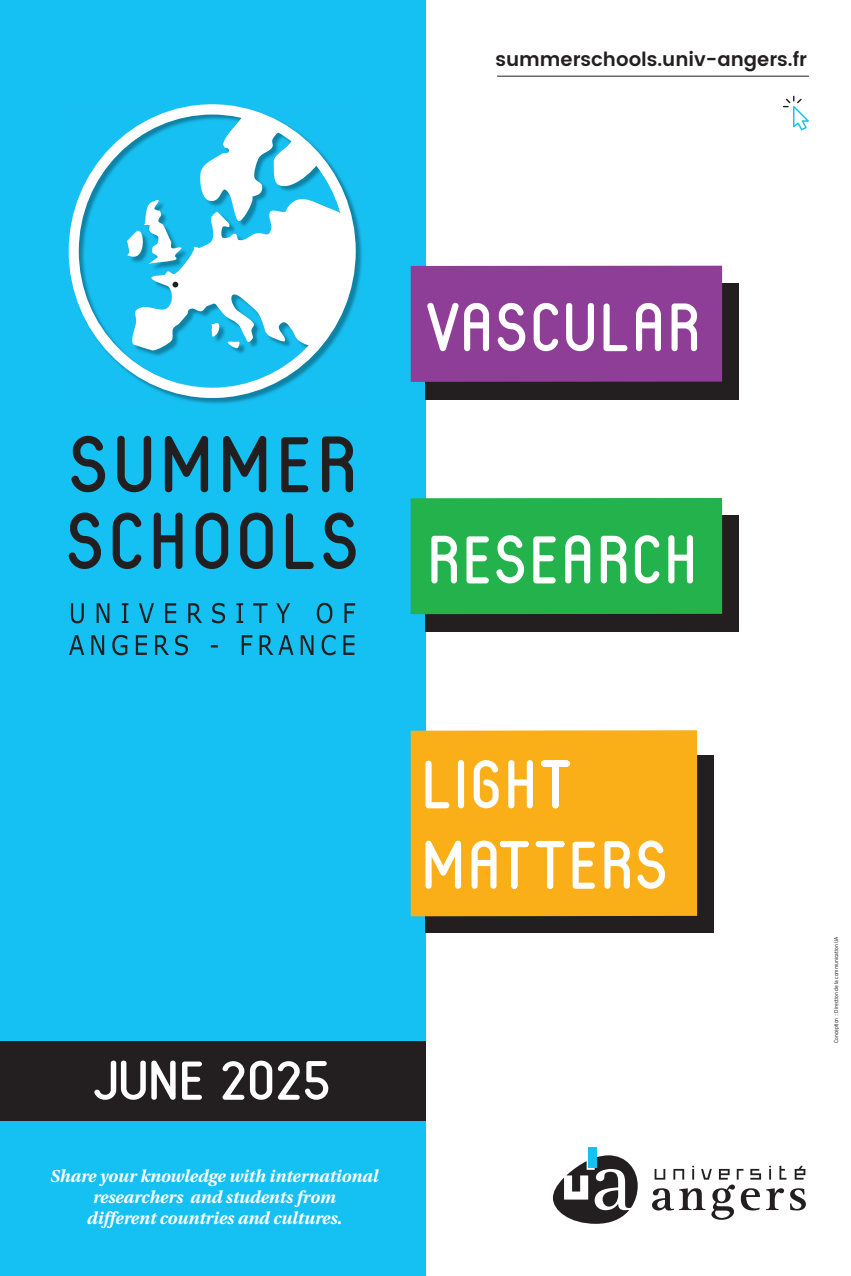
<style>
.page{position:relative;width:851px;height:1276px;background:#fff}
.page>*{position:absolute;margin:0;border:0;box-sizing:border-box;transform-origin:0 0}
.t1{font:700 67.05px/80.4px "Reef";letter-spacing:.05em;color:#fff}
.t2{font:700 54.45px "Reef";color:#fff;scale:1.1 1}
.t3{font:600 19.5px "UA Poppins Texte";color:#231f20}
.t4{font:italic 500 17.25px/20.7px "UA Poppins Texte";color:#fff;text-align:center}
.t5{font:5.25px "Verdana";color:#231f20;scale:.85 1}
</style>
<div class="page">
<div style="left:0;top:0;width:425px;height:1276px;background:#15c0f2"></div>
<img style="left:177px;top:210px;width:185px;height:194px">
<svg style="left:69px;top:104px;width:286px;height:294px"></svg>
<svg style="left:123px;top:117px;width:227px;height:234px"></svg>
<svg style="left:68px;top:512px;width:288px;height:57px"></svg>
<svg style="left:71px;top:436px;width:282px;height:56px"></svg>
<svg style="left:71px;top:603px;width:284px;height:20px"></svg>
<svg style="left:69px;top:635px;width:285px;height:20px"></svg>
<div style="left:0;top:1041px;width:425px;height:79px;background:#231f20"></div>
<div style="left:425px;top:283px;width:313px;height:116px;background:#231f20"></div>
<div style="left:410px;top:266px;width:312px;height:116px;background:#8f3e97"></div>
<div style="left:425px;top:515px;width:313px;height:116px;background:#231f20"></div>
<div style="left:410px;top:498px;width:312px;height:116px;background:#23b24b"></div>
<div style="left:425px;top:756px;width:289px;height:177px;background:#231f20"></div>
<div style="left:410px;top:730px;width:287px;height:186px;background:#faaf18"></div>
<svg style="left:652px;top:1165px;width:153px;height:54px"></svg>
<svg style="left:553px;top:1155px;width:84px;height:68px"></svg>
<div style="left:588px;top:1147px;width:8px;height:20px;background:#15c0f2"></div>
<svg style="left:783px;top:96px;width:25px;height:34px"></svg>
<hr style="left:497px;top:76px;width:311px;height:1px;background:#231f20">
<p class="t3" style="left:495px;top:44px;width:313px">summerschools.univ-angers.fr</p>
<h1 class="t1" style="left:426px;top:287px;width:275px">VASCULAR</h1>
<h1 class="t1" style="left:428px;top:520px;width:270px">RESEARCH</h1>
<h1 class="t1" style="left:422px;top:744px;width:247px">LIGHT<br>MATTERS</h1>
<h2 class="t2" style="left:94px;top:1045px;width:218px">JUNE 2025</h2>
<p class="t4" style="left:50px;top:1165px;width:329px">Share your knowledge with international researchers and students from<br>different countries and cultures.</p>
<p class="t5" style="left:832px;top:1042px;width:126px;rotate:-90deg">Conception : Direction de la communication UA</p>
</div>
